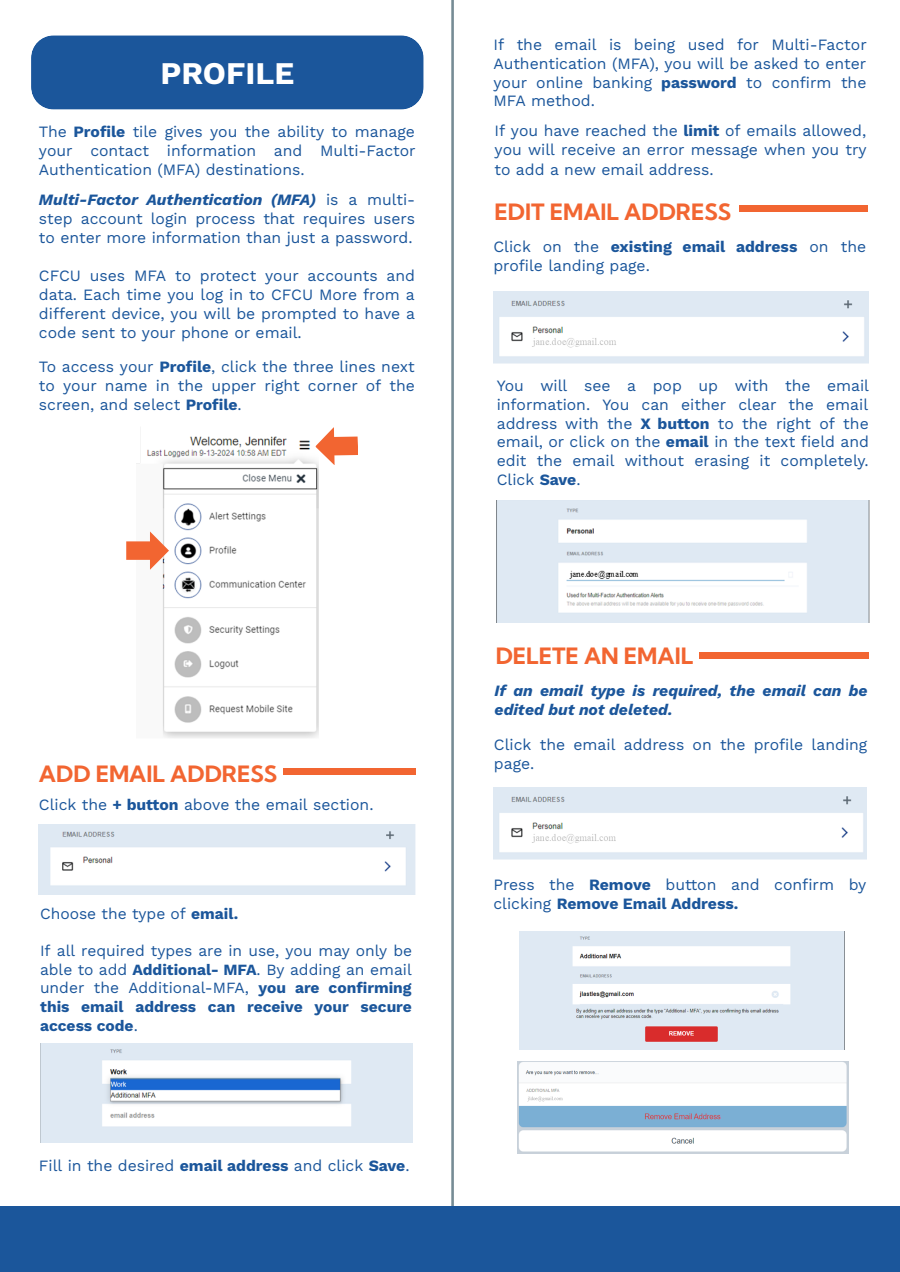
<style>
.page{position:relative;width:900px;height:1272px;background:#fff}
.page>*{position:absolute;margin:0;border:0;box-sizing:border-box;transform-origin:0 0}
.t1{font:700 31.5px "Work Sans";color:#fff}
.t2{font:700 22.5px "Kumbh Sans";color:#f26531}
.t3{font:15.75px/19.2px "Work Sans";color:#1b569b;text-align:justify}
.t4{font:italic 700 15.75px "Work Sans";color:#1b569b}
.t5{font:700 15.75px "Work Sans";color:#1b569b}
.t6{font:15.6px "Work Sans";color:#1b569b}
.t7{font:700 15.6px/19.2px "Work Sans";color:#1b569b;text-align:justify}
.s1{font-weight:700}
.s2{font-weight:400}
</style>
<div class="page">
<hr style="left:451px;top:0;width:3px;height:1262px;background:#768c95">
<div style="left:0;top:1206px;width:900px;height:66px;background:#1b569b"></div>
<div style="left:31px;top:35px;width:393px;height:75px;background:#1b569b;border-radius:22px"></div>
<img style="left:136px;top:436px;width:182px;height:302px">
<img style="left:39px;top:824px;width:377px;height:71px">
<img style="left:40px;top:1043px;width:372px;height:99px">
<img style="left:493px;top:291px;width:375px;height:72px">
<img style="left:496px;top:500px;width:374px;height:123px">
<img style="left:493px;top:787px;width:374px;height:72px">
<img style="left:520px;top:931px;width:325px;height:118px">
<img style="left:518px;top:1062px;width:330px;height:91px">
<svg style="left:315px;top:427px;width:43px;height:39px"></svg>
<svg style="left:126px;top:531px;width:43px;height:39px"></svg>
<div style="left:283px;top:769px;width:132px;height:6px;background:#f26531"></div>
<div style="left:739px;top:206px;width:129px;height:6px;background:#f26531"></div>
<div style="left:699px;top:653px;width:170px;height:6px;background:#f26531"></div>
<p class="t1" style="left:160px;top:54px;width:135px">PROFILE</p>
<p class="t3" style="left:39px;top:122px;width:378px">The <span class="s1">Profile</span> tile gives you the ability to manage your contact information and Multi-Factor Authentication (MFA) destinations.</p>
<p class="t4" style="left:39px;top:191px;width:279px">Multi-Factor Authentication (MFA)</p>
<p class="t3" style="left:326px;top:190px;width:91px">is a multi-</p>
<p class="t3" style="left:39px;top:209px;width:378px">step account login process that requires users to enter more information than just a password.</p>
<p class="t3" style="left:39px;top:266px;width:378px">CFCU uses MFA to protect your accounts and data. Each time you log in to CFCU More from a different device, you will be prompted to have a code sent to your phone or email.</p>
<p class="t3" style="left:39px;top:356px;width:378px">To access your <span class="s1">Profile</span>, click the three lines next to your name in the upper right corner of the screen, and select <span class="s1">Profile</span>.</p>
<p class="t2" style="left:39px;top:760px;width:240px">ADD EMAIL ADDRESS</p>
<p class="t3" style="left:39px;top:795px;width:336px">Click the <span class="s1">+ button</span> above the email section.</p>
<p class="t6" style="left:40px;top:904px;width:200px">Choose the type of <span class="s1">email.</span></p>
<p class="t6" style="left:40px;top:941px;width:374px">If all required types are in use, you may only be</p>
<p class="t6" style="left:40px;top:960px;width:373px">able to add <span class="s1">Additional- MFA</span>. By adding an email</p>
<p class="t7" style="left:40px;top:978px;width:373px"><span class="s2">under the Additional-MFA,</span> you are confirming this email address can receive your secure access code<span class="s2">.</span></p>
<p class="t3" style="left:39px;top:1156px;width:372px">Fill in the desired <span class="s1">email address</span> and click <span class="s1">Save</span>.</p>
<p class="t3" style="left:493px;top:35px;width:375px">If the email is being used for Multi-Factor</p>
<p class="t3" style="left:493px;top:54px;width:374px">Authentication (MFA), you will be asked to enter</p>
<p class="t3" style="left:493px;top:73px;width:160px">your online banking</p>
<p class="t5" style="left:661px;top:73px;width:77px">password</p>
<p class="t3" style="left:746px;top:73px;width:122px">to confirm the</p>
<p class="t3" style="left:493px;top:91px;width:103px">MFA method.</p>
<p class="t3" style="left:495px;top:121px;width:373px">If you have reached the <span class="s1">limit</span> of emails allowed,</p>
<p class="t3" style="left:495px;top:140px;width:374px">you will receive an error message when you try to add a new email address.</p>
<p class="t2" style="left:495px;top:198px;width:238px">EDIT EMAIL ADDRESS</p>
<p class="t5" style="left:493px;top:237px;width:374px"><span class="s2">Click on the</span> existing email address <span class="s2">on the</span></p>
<p class="t3" style="left:493px;top:256px;width:158px">profile landing page.</p>
<p class="t3" style="left:497px;top:376px;width:374px">You will see a pop up with the email information. You can either clear the email address with the <span class="s1">X button</span> to the right of the email, or click on the <span class="s1">email</span> in the text field and edit the email without erasing it completely.</p>
<p class="t3" style="left:497px;top:470px;width:85px">Click <span class="s1">Save</span>.</p>
<p class="t2" style="left:496px;top:642px;width:199px">DELETE AN EMAIL</p>
<p class="t4" style="left:495px;top:681px;width:375px">If an email type is required, the email can be</p>
<p class="t4" style="left:495px;top:701px;width:179px">edited but not deleted.</p>
<p class="t3" style="left:494px;top:735px;width:375px">Click the email address on the profile landing</p>
<p class="t3" style="left:494px;top:754px;width:42px">page.</p>
<p class="t3" style="left:493px;top:875px;width:375px">Press the <span class="s1">Remove</span> button and confirm by clicking <span class="s1">Remove Email Address.</span></p>
</div>
